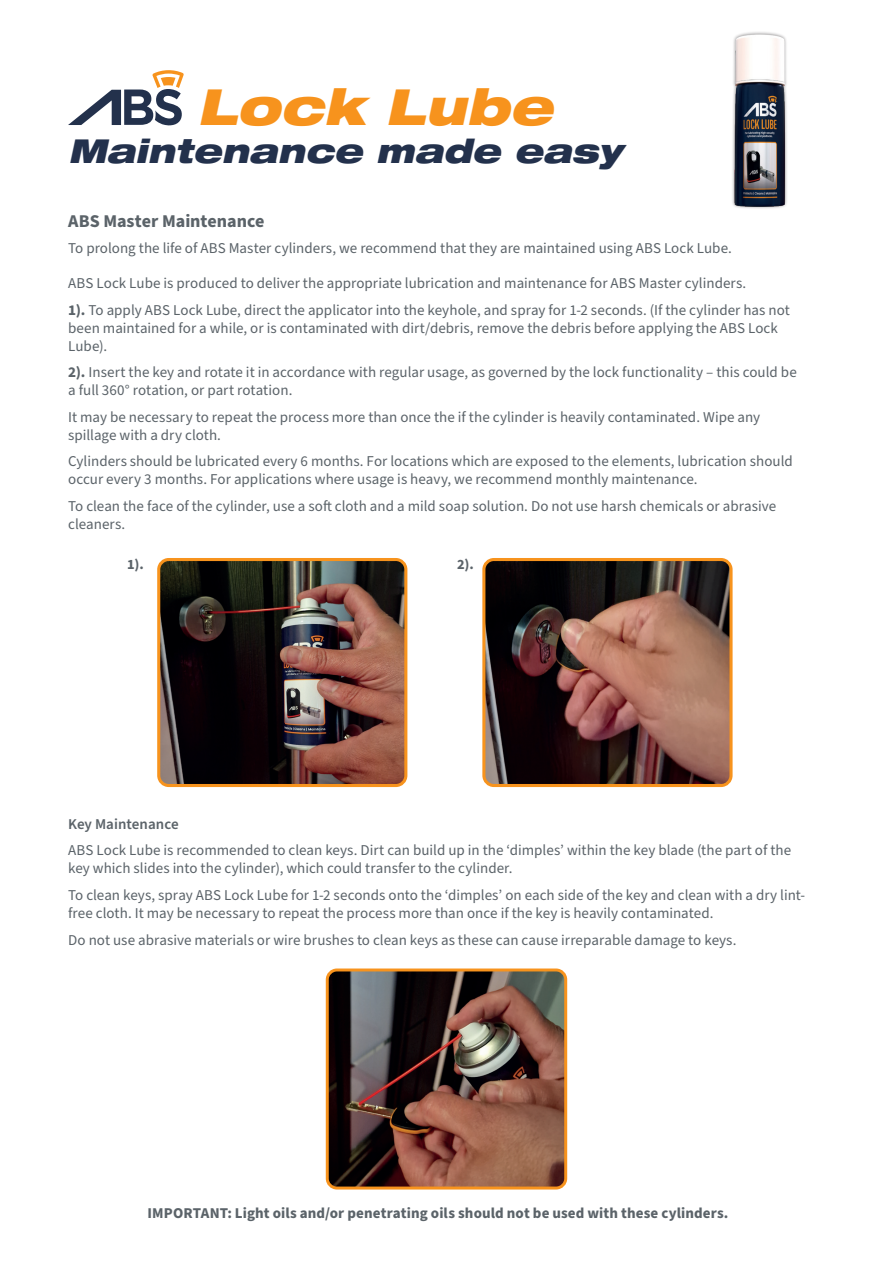
<style>
.page{position:relative;width:893px;height:1263px;background:#fff}
.page>*{position:absolute;margin:0;border:0;box-sizing:border-box;transform-origin:0 0}
.t1{font:italic 900 expanded 49.8px "Helvetica Neue LT Std";color:#f7931d}
.t2{font:italic 900 expanded 33px "Helvetica Neue LT Std";color:#23314c}
.t3{font:700 18px "Source Sans Pro";color:#5b6369}
.t4{font:15px/18px "Source Sans Pro";color:#5b6369}
.t5{font:700 15px "Source Sans Pro";letter-spacing:.01em;color:#5b6369}
.t6{font:600 15px "Source Sans Pro";color:#5b6369}
.t7{font:700 14.25px "Source Sans Pro";color:#5b6369}
.s1{font-weight:700}
</style>
<div class="page">
<img style="left:161px;top:559px;width:245px;height:224px">
<div style="left:157px;top:558px;width:250px;height:229px;border:3px solid #f7931d;border-radius:10px"></div>
<img style="left:486px;top:562px;width:243px;height:221px">
<div style="left:482px;top:558px;width:251px;height:229px;border:3px solid #f7931d;border-radius:10px"></div>
<img style="left:330px;top:972px;width:233px;height:213px">
<div style="left:326px;top:968px;width:241px;height:221px;border:3px solid #f7931d;border-radius:10px"></div>
<img style="left:732px;top:32px;width:55px;height:177px">
<svg style="left:68px;top:70px;width:116px;height:55px"></svg>
<h1 class="t1" style="left:197px;top:75px;width:357px">Lock Lube</h1>
<h2 class="t2" style="left:68px;top:129px;width:556px">Maintenance made easy</h2>
<p class="t3" style="left:68px;top:209px;width:198px">ABS Master Maintenance</p>
<p class="t4" style="left:68px;top:240px;width:665px">To prolong the life of ABS Master cylinders, we recommend that they are maintained using ABS Lock Lube.</p>
<p class="t4" style="left:68px;top:271px;width:723px;line-height:26.5px">ABS Lock Lube is produced to deliver the appropriate lubrication and maintenance for ABS Master cylinders.<br><span class="s1">1).</span> To apply ABS Lock Lube, direct the applicator into the keyhole, and spray for 1-2 seconds. (If the cylinder has not</p>
<p class="t4" style="left:68px;top:319px;width:711px">been maintained for a while, or is contaminated with dirt/debris, remove the debris before applying the ABS Lock<br>Lube).</p>
<p class="t4" style="left:68px;top:364px;width:730px"><span class="s1">2).</span> Insert the key and rotate it in accordance with regular usage, as governed by the lock functionality – this could be a full 360° rotation, or part rotation.</p>
<p class="t4" style="left:68px;top:408px;width:694px">It may be necessary to repeat the process more than once the if the cylinder is heavily contaminated. Wipe any spillage with a dry cloth.</p>
<p class="t4" style="left:68px;top:453px;width:726px">Cylinders should be lubricated every 6 months. For locations which are exposed to the elements, lubrication should occur every 3 months. For applications where usage is heavy, we recommend monthly maintenance.</p>
<p class="t4" style="left:68px;top:497px;width:709px">To clean the face of the cylinder, use a soft cloth and a mild soap solution. Do not use harsh chemicals or abrasive cleaners.</p>
<p class="t7" style="left:127px;top:555px;width:18px">1).</p>
<p class="t7" style="left:457px;top:555px;width:18px">2).</p>
<p class="t6" style="left:68px;top:814px;width:112px">Key Maintenance</p>
<p class="t4" style="left:68px;top:842px;width:725px">ABS Lock Lube is recommended to clean keys. Dirt can build up in the ‘dimples’ within the key blade (the part of the key which slides into the cylinder), which could transfer to the cylinder.</p>
<p class="t4" style="left:68px;top:886px;width:739px">To clean keys, spray ABS Lock Lube for 1-2 seconds onto the ‘dimples’ on each side of the key and clean with a dry lint&shy;free cloth. It may be necessary to repeat the process more than once if the key is heavily contaminated.</p>
<p class="t4" style="left:68px;top:931px;width:670px">Do not use abrasive materials or wire brushes to clean keys as these can cause irreparable damage to keys.</p>
<p class="t5" style="left:148px;top:1203px;width:583px">IMPORTANT: Light oils and/or penetrating oils should not be used with these cylinders.</p>
</div>
